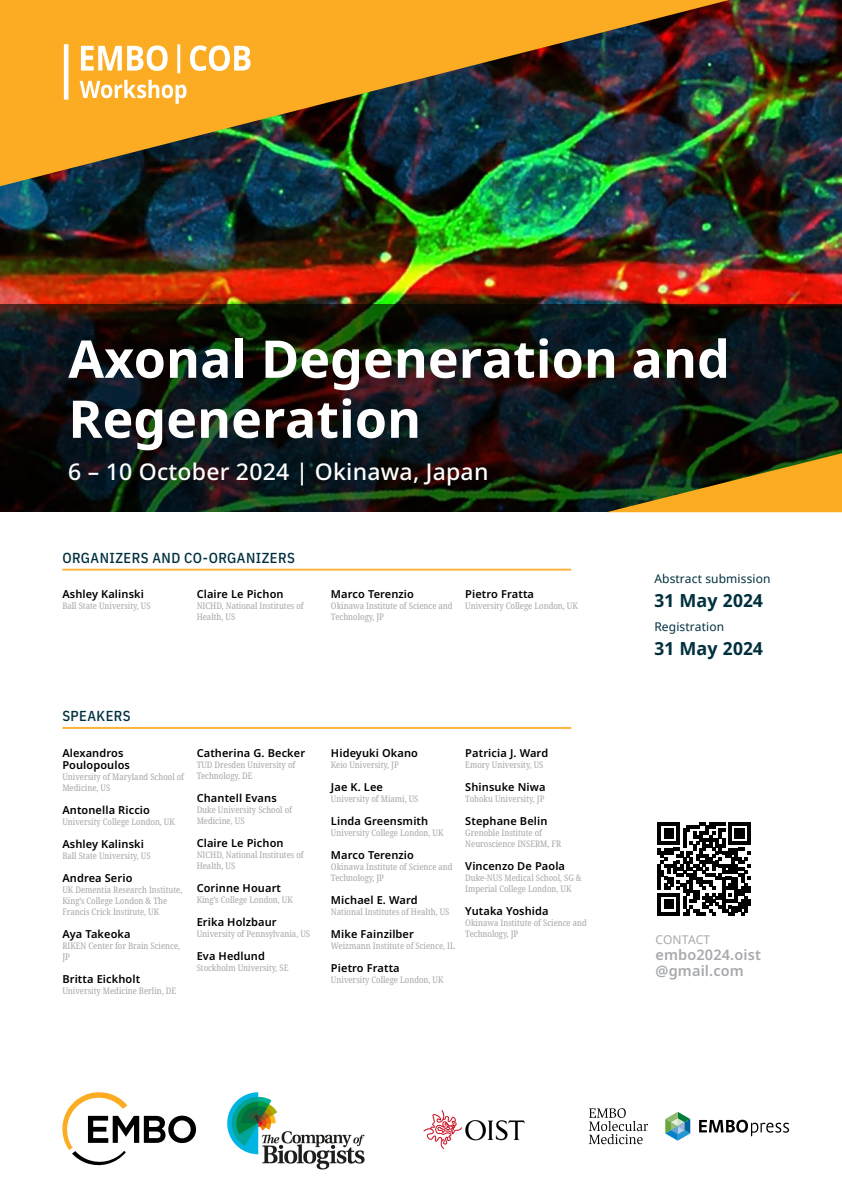
<style>
.page{position:relative;width:842px;height:1191px;background:#fff}
.page>*{position:absolute;margin:0;border:0;box-sizing:border-box;transform-origin:0 0}
.t1{font:700 52px/60px "Noto Sans";color:#fff}
.t2{font:500 23px "Noto Sans";letter-spacing:.01em;color:#fff}
.t3{font:700 18px "Noto Sans";letter-spacing:.01em;color:#00303e}
.t4{font:500 14.5px "IBM Plex Sans Cond";letter-spacing:.03em;color:#00303e}
.t5{font:600 14.5px/16px "Noto Sans";letter-spacing:.01em;color:#a7a9ac}
.t6{font:12px "Noto Sans";letter-spacing:.01em;color:#00303e}
.t7{font:12px "Noto Sans";letter-spacing:.005em;color:#a7a9ac}
.t8{font:600 11px/12px "Noto Sans";letter-spacing:.01em;color:#000}
.t9{font:condensed 9px/11px "Noto Serif";color:#a7a9ac}
</style>
<div class="page">
<img style="left:0;top:0;width:842px;height:305px">
<svg style="left:0;top:305px;width:842px;height:207px;background:#101813"></svg>
<svg style="left:606px;top:453px;width:236px;height:59px;background:#846619"></svg>
<hr style="left:62px;top:727px;width:509px;height:2px;background:#fcb43b">
<hr style="left:62px;top:568px;width:509px;height:2px;background:#fcb43b">
<svg style="left:657px;top:822px;width:94px;height:93px"></svg>
<img style="left:423px;top:1110px;width:102px;height:40px">
<img style="left:227px;top:1092px;width:138px;height:78px">
<img style="left:0;top:0;width:762px;height:188px">
<svg style="left:64px;top:44px;width:186px;height:60px"></svg>
<svg style="left:699px;top:1119px;width:90px;height:17px"></svg>
<svg style="left:665px;top:1111px;width:25px;height:29px"></svg>
<svg style="left:589px;top:1108px;width:59px;height:36px"></svg>
<svg style="left:62px;top:1092px;width:134px;height:73px"></svg>
<h1 class="t1" style="left:68px;top:330px;width:663px">Axonal Degeneration and<br>Regeneration</h1>
<h2 class="t2" style="left:68px;top:458px;width:422px">6 – 10 October 2024 | Okinawa, Japan</h2>
<h3 class="t4" style="left:62px;top:546px;width:234px">ORGANIZERS AND CO-ORGANIZERS</h3>
<p class="t8" style="left:62px;top:588px;width:83px">Ashley Kalinski</p>
<p class="t9" style="left:62px;top:601px;width:90px">Ball State University, US</p>
<p class="t8" style="left:197px;top:588px;width:88px">Claire Le Pichon</p>
<p class="t9" style="left:197px;top:601px;width:109px">NICHD, National Institutes of<br>Health, US</p>
<p class="t8" style="left:331px;top:588px;width:85px">Marco Terenzio</p>
<p class="t9" style="left:331px;top:601px;width:123px">Okinawa Institute of Science and<br>Technology, JP</p>
<p class="t8" style="left:465px;top:588px;width:70px">Pietro Fratta</p>
<p class="t9" style="left:465px;top:601px;width:114px">University College London, UK</p>
<h3 class="t4" style="left:62px;top:705px;width:70px">SPEAKERS</h3>
<p class="t8" style="left:62px;top:747px;width:69px">Alexandros<br>Poulopoulos</p>
<p class="t9" style="left:62px;top:771px;width:123px">University of Maryland School of<br>Medicine, US</p>
<p class="t8" style="left:62px;top:804px;width:89px">Antonella Riccio</p>
<p class="t9" style="left:62px;top:816px;width:114px">University College London, UK</p>
<p class="t8" style="left:62px;top:838px;width:83px">Ashley Kalinski</p>
<p class="t9" style="left:62px;top:850px;width:90px">Ball State University, US</p>
<p class="t8" style="left:62px;top:872px;width:72px">Andrea Serio</p>
<p class="t9" style="left:62px;top:884px;width:121px">UK Dementia Research Institute,<br>King’s College London &amp; The<br>Francis Crick Institute, UK</p>
<p class="t8" style="left:62px;top:928px;width:70px">Aya Takeoka</p>
<p class="t9" style="left:62px;top:940px;width:119px">RIKEN Center for Brain Science,<br>JP</p>
<p class="t8" style="left:62px;top:973px;width:79px">Britta Eickholt</p>
<p class="t9" style="left:62px;top:985px;width:115px">University Medicine Berlin, DE</p>
<p class="t8" style="left:197px;top:747px;width:110px">Catherina G. Becker</p>
<p class="t9" style="left:197px;top:759px;width:100px">TUD Dresden University of<br>Technology, DE</p>
<p class="t8" style="left:197px;top:792px;width:82px">Chantell Evans</p>
<p class="t9" style="left:197px;top:804px;width:97px">Duke University School of<br>Medicine, US</p>
<p class="t8" style="left:197px;top:837px;width:88px">Claire Le Pichon</p>
<p class="t9" style="left:197px;top:849px;width:109px">NICHD, National Institutes of<br>Health, US</p>
<p class="t8" style="left:197px;top:882px;width:86px">Corinne Houart</p>
<p class="t9" style="left:197px;top:894px;width:98px">King’s College London, UK</p>
<p class="t8" style="left:197px;top:916px;width:82px">Erika Holzbaur</p>
<p class="t9" style="left:197px;top:928px;width:115px">University of Pennsylvania, US</p>
<p class="t8" style="left:197px;top:950px;width:70px">Eva Hedlund</p>
<p class="t9" style="left:197px;top:962px;width:93px">Stockholm University, SE</p>
<p class="t8" style="left:331px;top:747px;width:88px">Hideyuki Okano</p>
<p class="t9" style="left:331px;top:759px;width:69px">Keio University, JP</p>
<p class="t8" style="left:331px;top:781px;width:53px">Jae K. Lee</p>
<p class="t9" style="left:331px;top:793px;width:89px">University of Miami, US</p>
<p class="t8" style="left:331px;top:815px;width:99px">Linda Greensmith</p>
<p class="t9" style="left:331px;top:827px;width:114px">University College London, UK</p>
<p class="t8" style="left:331px;top:849px;width:85px">Marco Terenzio</p>
<p class="t9" style="left:331px;top:861px;width:123px">Okinawa Institute of Science and<br>Technology, JP</p>
<p class="t8" style="left:331px;top:894px;width:88px">Michael E. Ward</p>
<p class="t9" style="left:331px;top:906px;width:120px">National Institutes of Health, US</p>
<p class="t8" style="left:331px;top:928px;width:84px">Mike Fainzilber</p>
<p class="t9" style="left:331px;top:940px;width:125px">Weizmann Institute of Science, IL</p>
<p class="t8" style="left:331px;top:962px;width:70px">Pietro Fratta</p>
<p class="t9" style="left:331px;top:975px;width:114px">University College London, UK</p>
<p class="t8" style="left:465px;top:747px;width:84px">Patricia J. Ward</p>
<p class="t9" style="left:465px;top:759px;width:80px">Emory University, US</p>
<p class="t8" style="left:465px;top:781px;width:82px">Shinsuke Niwa</p>
<p class="t9" style="left:465px;top:793px;width:81px">Tohoku University, JP</p>
<p class="t8" style="left:465px;top:815px;width:84px">Stephane Belin</p>
<p class="t9" style="left:465px;top:827px;width:97px">Grenoble Institute of<br>Neuroscience INSERM, FR</p>
<p class="t8" style="left:465px;top:860px;width:101px">Vincenzo De Paola</p>
<p class="t9" style="left:465px;top:872px;width:118px">Duke-NUS Medical School, SG &amp;<br>Imperial College London, UK</p>
<p class="t8" style="left:465px;top:905px;width:85px">Yutaka Yoshida</p>
<p class="t9" style="left:465px;top:917px;width:123px">Okinawa Institute of Science and<br>Technology, JP</p>
<h3 class="t6" style="left:654px;top:570px;width:118px">Abstract submission</h3>
<h3 class="t3" style="left:654px;top:587px;width:110px">31 May 2024</h3>
<h3 class="t6" style="left:654px;top:618px;width:71px">Registration</h3>
<h3 class="t3" style="left:654px;top:635px;width:110px">31 May 2024</h3>
<h3 class="t7" style="left:655px;top:931px;width:56px">CONTACT</h3>
<h3 class="t5" style="left:655px;top:947px;width:107px">embo2024.oist @gmail.com</h3>
</div>
